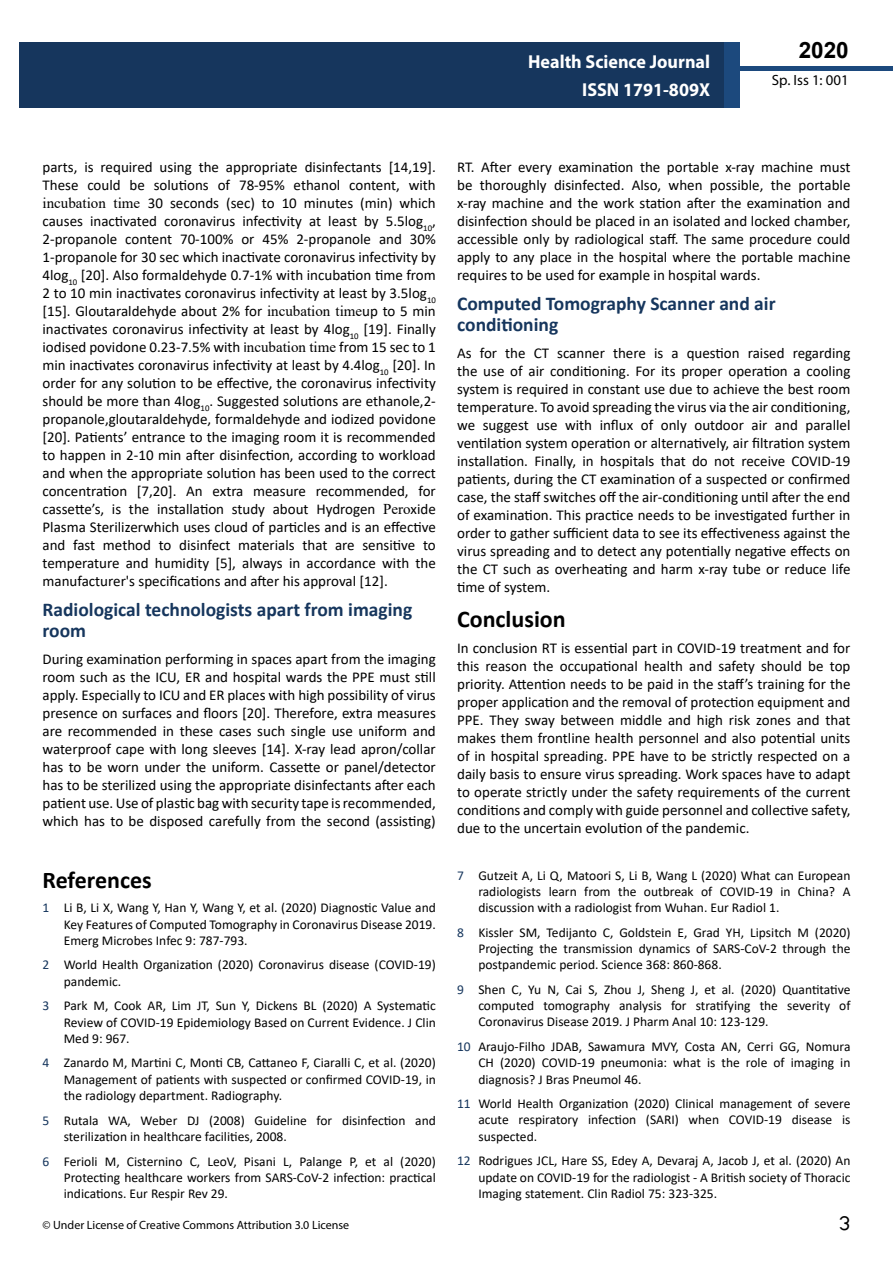
<style>
.page{position:relative;width:893px;height:1263px;background:#fff}
.page>*{position:absolute;margin:0;border:0;box-sizing:border-box;transform-origin:0 0}
.t1{font:25.5px "Tunga";color:#000}
.t2{font:700 24px "Calibri";color:#000}
.t3{font:700 22.5px "Arial";color:#000}
.t4{font:700 19.5px/21.5px "Calibri";color:#16365d}
.t5{font:700 18.75px/27.2px "Myriad Pro";color:#fff;text-align:right;scale:.96 1}
.t6{font:15px/18px "Calibri";color:#000;text-align:justify}
.t7{font:14.85px "Myriad Pro";color:#000}
.t8{font:13.5px/16.2px "Calibri";color:#000;text-align:justify}
.t9{font:12px "Myriad Pro";color:#000}
.s1{font-family:"Times New Roman"}
.s2{color:#16365d}
</style>
<div class="page">
<div style="left:722px;top:66px;width:171px;height:5px;background:#1c497d"></div>
<div style="left:19px;top:42px;width:706px;height:66px;background:#16365d"></div>
<div style="left:725px;top:42px;width:15px;height:66px;background:#1c497d"></div>
<p class="t5" style="left:528px;top:48px;width:191px">Health Science Journal<br>ISSN 1791-809X</p>
<h3 class="t3" style="left:799px;top:35px;width:52px">2020</h3>
<p class="t7" style="left:772px;top:71px;width:78px">Sp. Iss 1: 001</p>
<p class="t6" style="left:43px;top:157px;width:395px">parts, is required using the appropriate disinfectants [14,19].<br>These could be solutions of 78-95% ethanol content, with <span class="s1">incubation time</span> 30 seconds (sec) to 10 minutes (min) which causes inactivated coronavirus infectivity at least by 5.5log<sub>10</sub>, 2-propanole content 70-100% or 45% 2-propanole and 30% 1-propanole for 30 sec which inactivate coronavirus infectivity by 4log<sub>10</sub> [20]. Also formaldehyde 0.7-1% with incubation time from 2 to 10 min inactivates coronavirus infectivity at least by 3.5log<sub>10 </sub>[15]. Gloutaraldehyde about 2% for <span class="s1">incubation time</span>up to 5 min inactivates coronavirus infectivity at least by 4log<sub>10</sub> [19]. Finally iodised povidone 0.23-7.5% with i<span class="s1">ncubation time</span> from 15 sec to 1 min inactivates coronavirus infectivity at least by 4.4log<sub>10</sub> [20]. In order for any solution to be effective, the coronavirus infectivity should be more than 4log<sub>10</sub>. Suggested solutions are ethanole,2- propanole,gloutaraldehyde, formaldehyde and iodized povidone [20]. Patients’ entrance to the imaging room it is recommended to happen in 2-10 min after disinfection, according to workload and when the appropriate solution has been used to the correct concentration [7,20]. An extra measure recommended, for cassette’s, is the installation study about Hydrogen <span class="s1">Pero</span>xide Plasma Sterilizerwhich uses cloud of particles and is an effective and fast method to disinfect materials that are sensitive to temperature and humidity [5], always in accordance with the manufacturer's specifications and after his approval [12].</p>
<h3 class="t4" style="left:43px;top:598px;width:371px">Radiological technologists apart from imaging room</h3>
<p class="t6" style="left:43px;top:649px;width:395px">During examination performing in spaces apart from the imaging room such as the ICU, ER and hospital wards the PPE must still apply. Especially to ICU and ER places with high possibility of virus presence on surfaces and floors [20]. Therefore, extra measures are recommended in these cases such single use uniform and waterproof cape with long sleeves [14]. X-ray lead apron/collar has to be worn under the uniform. Cassette or panel/detector has to be sterilized using the appropriate disinfectants after each patient use. Use of plastic bag with security tape is recommended, which has to be disposed carefully from the second (assisting)</p>
<h2 class="t2" style="left:43px;top:863px;width:111px">References</h2>
<p class="t8" style="left:64px;top:899px;width:374px;text-indent:-21px"><span class="s2">1</span> Li B, Li X, Wang Y, Han Y, Wang Y, et al. (2020) Diagnostic Value and Key Features of Computed Tomography in Coronavirus Disease 2019.<br>Emerg Microbes Infec 9: 787-793.</p>
<p class="t8" style="left:64px;top:956px;width:374px;text-indent:-21px"><span class="s2">2</span> World Health Organization (2020) Coronavirus disease (COVID-19) pandemic.</p>
<p class="t8" style="left:64px;top:997px;width:374px;text-indent:-21px"><span class="s2">3</span> Park M, Cook AR, Lim JT, Sun Y, Dickens BL (2020) A Systematic Review of COVID-19 Epidemiology Based on Current Evidence. J Clin Med 9: 967.</p>
<p class="t8" style="left:64px;top:1054px;width:374px;text-indent:-21px"><span class="s2">4</span> Zanardo M, Martini C, Monti CB, Cattaneo F, Ciaralli C, et al. (2020)<br>Management of patients with suspected or confirmed COVID-19, in the radiology department. Radiography.</p>
<p class="t8" style="left:64px;top:1112px;width:374px;text-indent:-21px"><span class="s2">5</span> Rutala WA, Weber DJ (2008) Guideline for disinfection and sterilization in healthcare facilities, 2008.</p>
<p class="t8" style="left:64px;top:1152px;width:374px;text-indent:-21px"><span class="s2">6</span> Ferioli M, Cisternino C, LeoV, Pisani L, Palange P, et al (2020)<br>Protecting healthcare workers from SARS-CoV-2 infection: practical indications. Eur Respir Rev 29.</p>
<p class="t9" style="left:43px;top:1218px;width:308px">© Under License of Creative Commons Attribution 3.0 License</p>
<p class="t6" style="left:457px;top:157px;width:395px">RT. After every examination the portable x-ray machine must be thoroughly disinfected. Also, when possible, the portable x-ray machine and the work station after the examination and disinfection should be placed in an isolated and locked chamber, accessible only by radiological staff. The same procedure could apply to any place in the hospital where the portable machine requires to be used for example in hospital wards.</p>
<h3 class="t4" style="left:457px;top:292px;width:320px">Computed Tomography Scanner and air conditioning</h3>
<p class="t6" style="left:457px;top:343px;width:395px">As for the CT scanner there is a question raised regarding the use of air conditioning. For its proper operation a cooling system is required in constant use due to achieve the best room temperature. To avoid spreading the virus via the air conditioning, we suggest use with influx of only outdoor air and parallel ventilation system operation or alternatively, air filtration system installation. Finally, in hospitals that do not receive COVID-19 patients, during the CT examination of a suspected or confirmed case, the staff switches off the air-conditioning until after the end of examination. This practice needs to be investigated further in order to gather sufficient data to see its effectiveness against the virus spreading and to detect any potentially negative effects on the CT such as overheating and harm x-ray tube or reduce life time of system.</p>
<h2 class="t2" style="left:457px;top:602px;width:110px">Conclusion</h2>
<p class="t6" style="left:457px;top:639px;width:395px">In conclusion RT is essential part in COVID-19 treatment and for this reason the occupational health and safety should be top priority. Attention needs to be paid in the staff’s training for the proper application and the removal of protection equipment and PPE. They sway between middle and high risk zones and that makes them frontline health personnel and also potential units of in hospital spreading. PPE have to be strictly respected on a daily basis to ensure virus spreading. Work spaces have to adapt to operate strictly under the safety requirements of the current conditions and comply with guide personnel and collective safety, due to the uncertain evolution of the pandemic.</p>
<p class="t8" style="left:478px;top:867px;width:374px;text-indent:-21px"><span class="s2">7</span> Gutzeit A, Li Q, Matoori S, Li B, Wang L (2020) What can European radiologists learn from the outbreak of COVID-19 in China? A discussion with a radiologist from Wuhan. Eur Radiol 1.</p>
<p class="t8" style="left:478px;top:924px;width:374px;text-indent:-21px"><span class="s2">8</span> Kissler SM, Tedijanto C, Goldstein E, Grad YH, Lipsitch M (2020)<br>Projecting the transmission dynamics of SARS-CoV-2 through the postpandemic period. Science 368: 860-868.</p>
<p class="t8" style="left:478px;top:981px;width:374px;text-indent:-21px"><span class="s2">9</span> Shen C, Yu N, Cai S, Zhou J, Sheng J, et al. (2020) Quantitative computed tomography analysis for stratifying the severity of Coronavirus Disease 2019. J Pharm Anal 10: 123-129.</p>
<p class="t8" style="left:478px;top:1038px;width:374px;text-indent:-21px"><span class="s2">10</span> Araujo-Filho JDAB, Sawamura MVY, Costa AN, Cerri GG, Nomura CH (2020) COVID-19 pneumonia: what is the role of imaging in diagnosis? J Bras Pneumol 46.</p>
<p class="t8" style="left:478px;top:1095px;width:374px;text-indent:-21px"><span class="s2">11</span> World Health Organization (2020) Clinical management of severe acute respiratory infection (SARI) when COVID-19 disease is suspected.</p>
<p class="t8" style="left:478px;top:1152px;width:374px;text-indent:-21px"><span class="s2">12</span> Rodrigues JCL, Hare SS, Edey A, Devaraj A, Jacob J, et al. (2020) An update on COVID-19 for the radiologist - A British society of Thoracic Imaging statement. Clin Radiol 75: 323-325.</p>
<h1 class="t1" style="left:839px;top:1206px;width:13px">3</h1>
</div>
